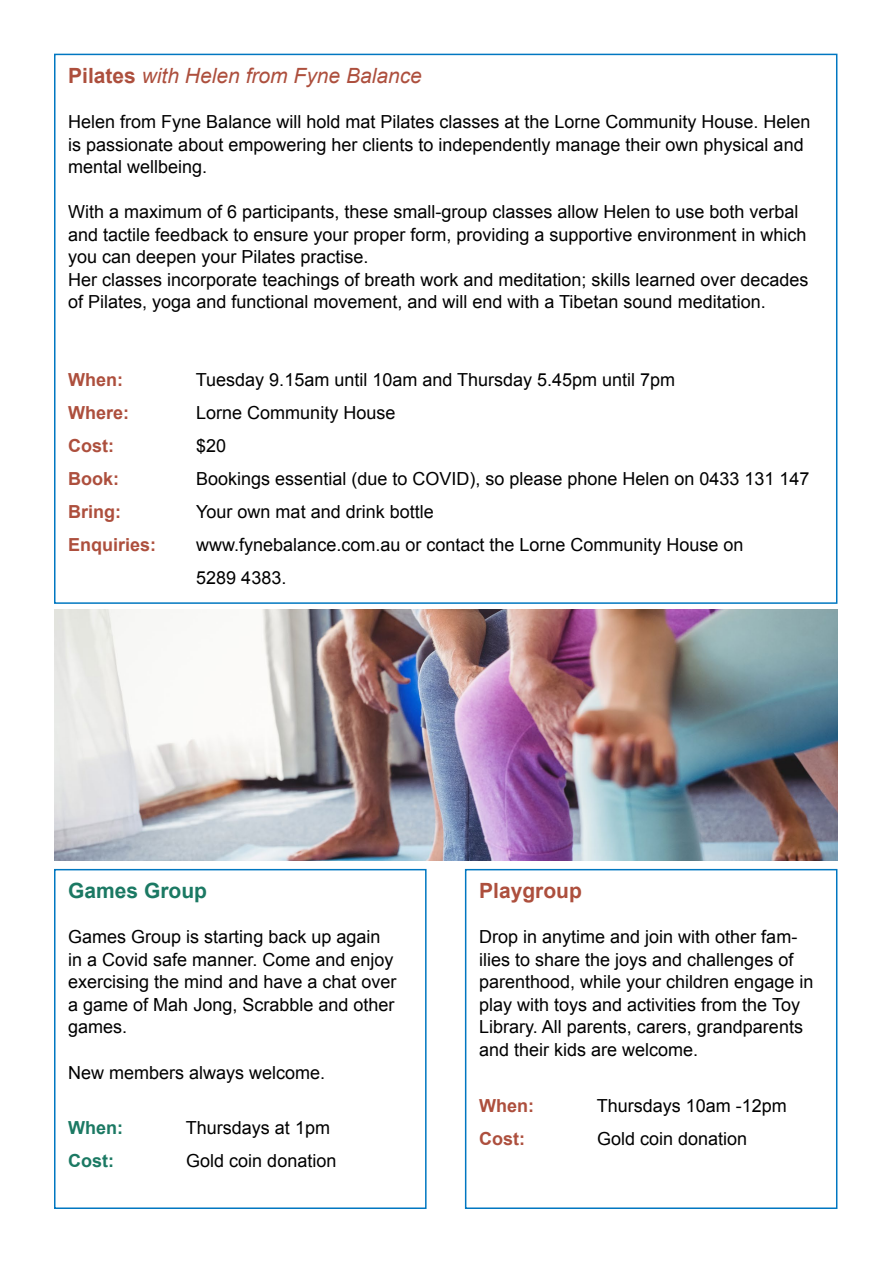
<style>
.page{position:relative;width:893px;height:1263px;background:#fff}
.page>*{position:absolute;margin:0;border:0;box-sizing:border-box;transform-origin:0 0}
.t1{font:italic 21px "Arial";color:#ad4f3d}
.t2{font:700 21px "Arial";color:#1b7963}
.t3{font:700 21px "Arial";color:#ad4f3d}
.t4{font:18px/22.5px "Arial";color:#000}
.t5{font:700 18px "Arial";color:#ad4f3d}
.t6{font:700 18px "Arial";color:#1b7963}
.s1{font-weight:700;font-style:normal}
</style>
<div class="page">
<div style="left:54px;top:869px;width:373px;height:340px;border:2px solid #0077c1"></div>
<div style="left:465px;top:869px;width:372px;height:340px;border:2px solid #0077c1"></div>
<img style="left:54px;top:609px;width:783px;height:251px">
<p class="t1" style="left:68px;top:62px;width:355px"><span class="s1">Pilates</span> with Helen from Fyne Balance</p>
<p class="t4" style="left:68px;top:111px;width:744px">Helen from Fyne Balance will hold mat Pilates classes at the Lorne Community House. Helen is passionate about empowering her clients to independently manage their own physical and mental wellbeing.</p>
<p class="t4" style="left:68px;top:201px;width:742px">With a maximum of 6 participants, these small-group classes allow Helen to use both verbal and tactile feedback to ensure your proper form, providing a supportive environment in which you can deepen your Pilates practise.<br>Her classes incorporate teachings of breath work and meditation; skills learned over decades of Pilates, yoga and functional movement, and will end with a Tibetan sound meditation.</p>
<p class="t5" style="left:68px;top:368px;width:56px">When:</p>
<p class="t4" style="left:196px;top:369px;width:481px">Tuesday 9.15am until 10am and Thursday 5.45pm until 7pm</p>
<p class="t5" style="left:68px;top:401px;width:63px">Where:</p>
<p class="t4" style="left:196px;top:402px;width:201px">Lorne Community House</p>
<p class="t5" style="left:68px;top:434px;width:47px">Cost:</p>
<p class="t4" style="left:196px;top:435px;width:32px">$20</p>
<p class="t5" style="left:68px;top:467px;width:52px">Book:</p>
<p class="t4" style="left:196px;top:468px;width:615px">Bookings essential (due to COVID), so please phone Helen on 0433 131 147</p>
<p class="t5" style="left:68px;top:500px;width:54px">Bring:</p>
<p class="t4" style="left:196px;top:501px;width:239px">Your own mat and drink bottle</p>
<p class="t5" style="left:68px;top:533px;width:90px">Enquiries:</p>
<p class="t4" style="left:196px;top:529px;width:549px;line-height:33px">www.fynebalance.com.au or contact the Lorne Community House on<br>5289 4383.</p>
<p class="t2" style="left:68px;top:877px;width:140px">Games Group</p>
<p class="t4" style="left:68px;top:926px;width:330px">Games Group is starting back up again in a Covid safe manner. Come and enjoy exercising the mind and have a chat over a game of Mah Jong, Scrabble and other games.</p>
<p class="t4" style="left:68px;top:1061px;width:259px">New members always welcome.</p>
<p class="t6" style="left:68px;top:1116px;width:56px">When:</p>
<p class="t4" style="left:186px;top:1116px;width:146px">Thursdays at 1pm</p>
<p class="t6" style="left:68px;top:1149px;width:47px">Cost:</p>
<p class="t4" style="left:186px;top:1149px;width:152px">Gold coin donation</p>
<p class="t3" style="left:479px;top:877px;width:104px">Playgroup</p>
<p class="t4" style="left:479px;top:926px;width:336px">Drop in anytime and join with other fam&shy;ilies to share the joys and challenges of parenthood, while your children engage in play with toys and activities from the Toy Library. All parents, carers, grandparents and their kids are welcome.</p>
<p class="t5" style="left:479px;top:1093px;width:56px">When:</p>
<p class="t4" style="left:597px;top:1094px;width:192px">Thursdays 10am -12pm</p>
<p class="t5" style="left:479px;top:1126px;width:47px">Cost:</p>
<p class="t4" style="left:597px;top:1127px;width:152px">Gold coin donation</p>
</div>
